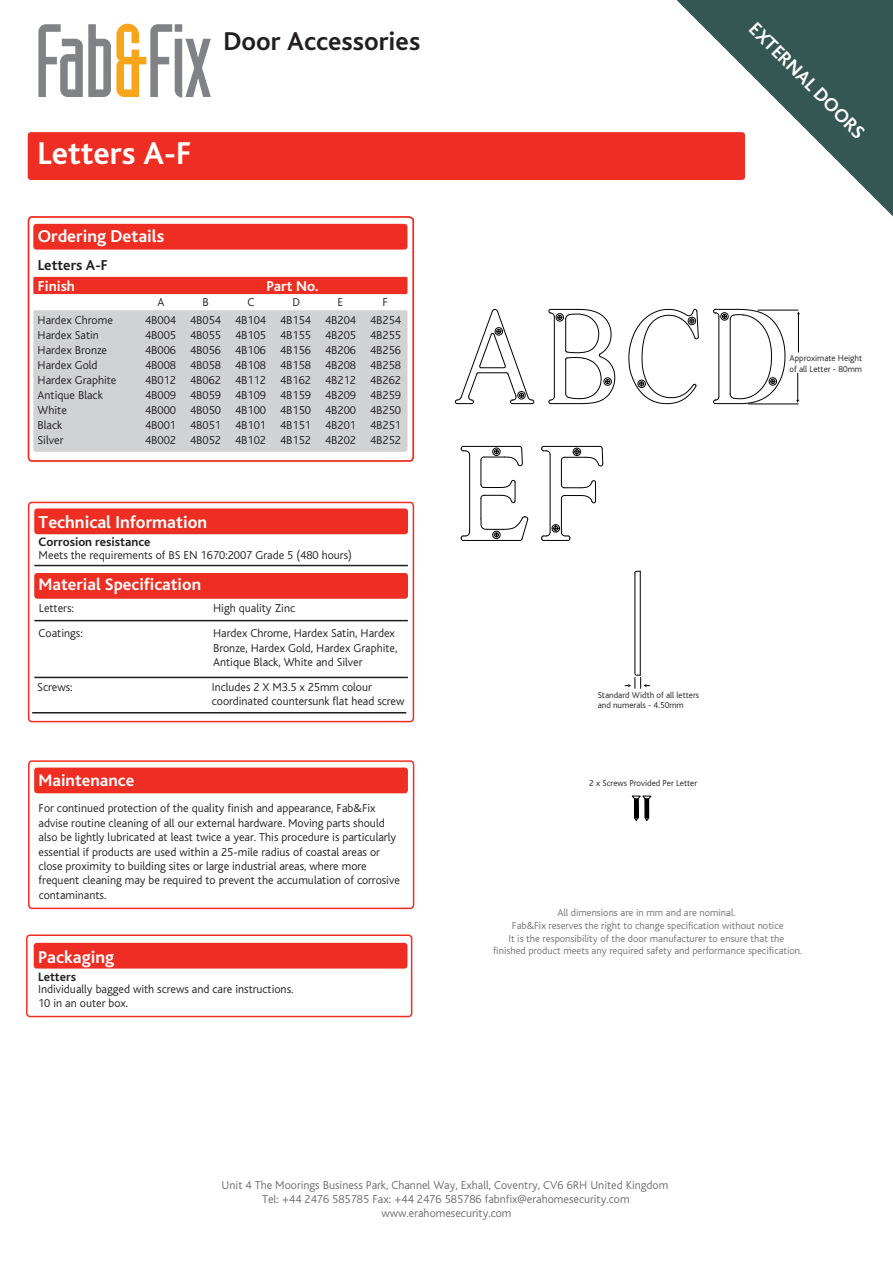
<style>
.page{position:relative;width:893px;height:1263px;background:#fff}
.page>*{position:absolute;margin:0;border:0;box-sizing:border-box;transform-origin:0 0}
.t1{font:700 33px "Bliss";color:#fff}
.t2{font:700 27px "Bliss";color:#231f20}
.t3{font:700 19.5px "Bliss";color:#fff}
.t4{font:700 18px "Bliss";color:#fff}
.t5{font:700 17.4px "Bliss";color:#fff}
.t6{font:700 15px "Bliss";color:#fff}
.t7{font:700 15px "Bliss";color:#231f20}
.t8{font:700 12.75px "Bliss";color:#231f20}
.t9{font:300 12px/14.4px "Bliss";color:#231f20}
.t10{font:300 12px "Bliss";color:#6c6d70}
.t11{font:300 10.5px/12.6px "Bliss";color:#717275;text-align:center}
.t12{font:300 9px/10.8px "Bliss";color:#231f20}
</style>
<div class="page">
<svg style="left:38px;top:24px;width:173px;height:74px"></svg>
<svg style="left:27px;top:216px;width:386px;height:246px"></svg>
<div style="left:33px;top:277px;width:374px;height:17px;background:#ee2e22;border-radius:2px"></div>
<div style="left:33px;top:310px;width:374px;height:142px;background:#d1d2d4"></div>
<div style="left:33px;top:224px;width:374px;height:26px;background:#ee2e22;border-radius:3px"></div>
<hr style="left:550px;top:455px;width:1px;height:77px;background:#000">
<hr style="left:561px;top:498px;width:1px;height:34px;background:#000">
<hr style="left:543px;top:446px;width:57px;height:1px;background:#000">
<svg style="left:541px;top:446px;width:10px;height:9px"></svg>
<div style="left:552px;top:524px;width:8px;height:8px;border:1px solid #000;border-radius:50%"></div>
<svg style="left:561px;top:446px;width:43px;height:57px"></svg>
<svg style="left:541px;top:525px;width:30px;height:16px"></svg>
<hr style="left:463px;top:540px;width:57px;height:1px;background:#000">
<hr style="left:469px;top:455px;width:1px;height:77px;background:#000">
<hr style="left:463px;top:446px;width:56px;height:1px;background:#000">
<svg style="left:460px;top:446px;width:10px;height:10px"></svg>
<svg style="left:460px;top:531px;width:10px;height:10px"></svg>
<svg style="left:455px;top:309px;width:80px;height:95px"></svg>
<svg style="left:548px;top:309px;width:67px;height:95px"></svg>
<svg style="left:628px;top:309px;width:71px;height:95px"></svg>
<svg style="left:713px;top:309px;width:73px;height:95px"></svg>
<svg style="left:480px;top:446px;width:49px;height:95px"></svg>
<svg style="left:796px;top:373px;width:3px;height:30px"></svg>
<hr style="left:798px;top:314px;width:1px;height:38px;background:#000">
<hr style="left:748px;top:404px;width:50px;height:1px;background:#000">
<hr style="left:758px;top:310px;width:40px;height:1px;background:#000">
<svg style="left:625px;top:570px;width:25px;height:118px"></svg>
<svg style="left:631px;top:795px;width:21px;height:26px"></svg>
<hr style="left:32px;top:712px;width:374px;height:1px;background:#231f20">
<div style="left:28px;top:502px;width:386px;height:220px;border:2px solid #ee2e22;border-radius:3px"></div>
<div style="left:34px;top:508px;width:374px;height:26px;background:#ee2e22;border-radius:3px"></div>
<div style="left:34px;top:573px;width:374px;height:26px;background:#ee2e22;border-radius:3px"></div>
<hr style="left:34px;top:565px;width:374px;height:1px;background:#231f20">
<hr style="left:34px;top:620px;width:374px;height:1px;background:#231f20">
<hr style="left:34px;top:677px;width:374px;height:1px;background:#231f20">
<div style="left:28px;top:760px;width:386px;height:149px;border:2px solid #ee2e22;border-radius:3px"></div>
<div style="left:34px;top:767px;width:374px;height:26px;background:#ee2e22;border-radius:3px"></div>
<div style="left:26px;top:934px;width:386px;height:83px;border:2px solid #ee2e22;border-radius:3px"></div>
<div style="left:34px;top:943px;width:373px;height:25px;background:#ee2e22;border-radius:3px"></div>
<svg style="left:677px;top:0;width:216px;height:216px;fill:#355754"></svg>
<div style="left:28px;top:132px;width:717px;height:48px;background:#ee2e22;border-radius:3px"></div>
<h1 class="t1" style="left:38px;top:136px;width:156px">Letters A-F</h1>
<h3 class="t3" style="left:749px;top:9px;width:192px;rotate:45deg">CASEME T WINDOWS</h3>
<h3 class="t3" style="left:759px;top:19px;width:135px;rotate:45deg">EXTERNAL D O</h3>
<h3 class="t3" style="left:765px;top:22px;width:152px;rotate:45deg">&amp;SLIDING DOORS</h3>
<h3 class="t3" style="left:762px;top:24px;width:154px;rotate:45deg">INTERNAL DOORS</h3>
<h3 class="t3" style="left:769px;top:26px;width:139px;rotate:45deg">GATES &amp; OTHER</h3>
<h3 class="t3" style="left:770px;top:27px;width:138px;rotate:45deg">SLIDI G D ORS</h3>
<h2 class="t2" style="left:224px;top:27px;width:198px">Door Accessories</h2>
<h3 class="t3" style="left:769px;top:28px;width:125px;rotate:45deg">W ATHERSEAL</h3>
<h3 class="t3" style="left:779px;top:38px;width:103px;rotate:45deg">C OMPTON</h3>
<h3 class="t3" style="left:785px;top:42px;width:95px;rotate:45deg">WINDOWS</h3>
<h3 class="t3" style="left:798px;top:57px;width:49px;rotate:45deg">STEEL</h3>
<h3 class="t4" style="left:38px;top:227px;width:128px">Ordering Details</h3>
<p class="t7" style="left:38px;top:258px;width:72px">Letters A-F</p>
<p class="t6" style="left:38px;top:278px;width:39px">Finish</p>
<p class="t9" style="left:158px;top:295px;width:8px">A</p>
<p class="t9" style="left:203px;top:295px;width:8px">B</p>
<p class="t9" style="left:248px;top:295px;width:8px">C</p>
<p class="t6" style="left:266px;top:279px;width:54px">Part No.</p>
<p class="t9" style="left:293px;top:295px;width:9px">D</p>
<p class="t9" style="left:338px;top:295px;width:7px">E</p>
<p class="t9" style="left:383px;top:295px;width:7px">F</p>
<p class="t9" style="left:38px;top:313px;width:77px">Hardex Chrome</p>
<p class="t9" style="left:145px;top:313px;width:33px">4B004</p>
<p class="t9" style="left:190px;top:313px;width:33px">4B054</p>
<p class="t9" style="left:235px;top:313px;width:33px">4B104</p>
<p class="t9" style="left:280px;top:313px;width:33px">4B154</p>
<p class="t9" style="left:325px;top:313px;width:33px">4B204</p>
<p class="t9" style="left:370px;top:313px;width:33px">4B254</p>
<p class="t9" style="left:38px;top:328px;width:63px">Hardex Satin</p>
<p class="t9" style="left:145px;top:328px;width:33px">4B005</p>
<p class="t9" style="left:190px;top:328px;width:33px">4B055</p>
<p class="t9" style="left:235px;top:328px;width:33px">4B105</p>
<p class="t9" style="left:280px;top:328px;width:33px">4B155</p>
<p class="t9" style="left:325px;top:328px;width:33px">4B205</p>
<p class="t9" style="left:370px;top:328px;width:33px">4B255</p>
<p class="t9" style="left:38px;top:343px;width:71px">Hardex Bronze</p>
<p class="t9" style="left:145px;top:343px;width:33px">4B006</p>
<p class="t9" style="left:190px;top:343px;width:33px">4B056</p>
<p class="t9" style="left:235px;top:343px;width:33px">4B106</p>
<p class="t9" style="left:280px;top:343px;width:33px">4B156</p>
<p class="t9" style="left:325px;top:343px;width:33px">4B206</p>
<p class="t9" style="left:370px;top:343px;width:33px">4B256</p>
<p class="t9" style="left:38px;top:358px;width:62px">Hardex Gold</p>
<p class="t9" style="left:145px;top:358px;width:33px">4B008</p>
<p class="t9" style="left:190px;top:358px;width:33px">4B058</p>
<p class="t9" style="left:235px;top:358px;width:33px">4B108</p>
<p class="t9" style="left:280px;top:358px;width:33px">4B158</p>
<p class="t9" style="left:325px;top:358px;width:33px">4B208</p>
<p class="t9" style="left:370px;top:358px;width:33px">4B258</p>
<p class="t9" style="left:38px;top:373px;width:80px">Hardex Graphite</p>
<p class="t9" style="left:145px;top:373px;width:258px">4B012 4B062 4B112 4B162 4B212 4B262</p>
<p class="t9" style="left:38px;top:388px;width:67px">Antique Black</p>
<p class="t9" style="left:145px;top:388px;width:258px">4B009 4B059 4B109 4B159 4B209 4B259</p>
<p class="t9" style="left:38px;top:403px;width:31px">White</p>
<p class="t9" style="left:145px;top:403px;width:33px">4B000</p>
<p class="t9" style="left:38px;top:418px;width:26px">Black</p>
<p class="t9" style="left:145px;top:418px;width:33px">4B001</p>
<p class="t9" style="left:190px;top:403px;width:33px">4B050</p>
<p class="t9" style="left:190px;top:418px;width:33px">4B051</p>
<p class="t9" style="left:235px;top:403px;width:33px">4B100</p>
<p class="t9" style="left:235px;top:418px;width:33px">4B101</p>
<p class="t9" style="left:280px;top:403px;width:33px">4B150</p>
<p class="t9" style="left:280px;top:418px;width:33px">4B151</p>
<p class="t9" style="left:325px;top:403px;width:33px">4B200</p>
<p class="t9" style="left:325px;top:418px;width:33px">4B201</p>
<p class="t9" style="left:370px;top:403px;width:33px">4B250</p>
<p class="t9" style="left:370px;top:418px;width:33px">4B251</p>
<p class="t9" style="left:38px;top:433px;width:27px">Silver</p>
<p class="t9" style="left:370px;top:433px;width:33px">4B252</p>
<p class="t9" style="left:325px;top:433px;width:33px">4B202</p>
<p class="t9" style="left:280px;top:433px;width:33px">4B152</p>
<p class="t9" style="left:235px;top:433px;width:33px">4B102</p>
<p class="t9" style="left:190px;top:433px;width:33px">4B052</p>
<p class="t9" style="left:145px;top:433px;width:33px">4B002</p>
<h3 class="t4" style="left:39px;top:513px;width:170px">Technical Information</h3>
<p class="t8" style="left:39px;top:535px;width:113px">Corrosion resistance</p>
<p class="t9" style="left:39px;top:548px;width:315px">Meets the requirements of BS EN 1670:2007 Grade 5 (480 hours)</p>
<h3 class="t5" style="left:39px;top:575px;width:164px">Material Specification</h3>
<p class="t9" style="left:39px;top:601px;width:36px">Letters:</p>
<p class="t9" style="left:39px;top:626px;width:46px">Coatings:</p>
<p class="t9" style="left:213px;top:601px;width:84px">High quality Zinc</p>
<p class="t9" style="left:213px;top:626px;width:186px">Hardex Chrome, Hardex Satin, Hardex<br>Bronze, Hardex Gold, Hardex Graphite,<br>Antique Black, White and Silver</p>
<p class="t9" style="left:37px;top:680px;width:37px">Screws:</p>
<p class="t9" style="left:212px;top:680px;width:194px">Includes 2 X M3.5 x 25mm colour coordinated countersunk flat head screw</p>
<h3 class="t5" style="left:39px;top:771px;width:97px">Maintenance</h3>
<p class="t9" style="left:39px;top:801px;width:363px">For continued protection of the quality finish and appearance, Fab&amp;Fix advise routine cleaning of all our external hardware. Moving parts should also be lightly lubricated at least twice a year. This procedure is particularly essential if products are used within a 25-mile radius of coastal areas or close proximity to building sites or large industrial areas, where more frequent cleaning may be required to prevent the accumulation of corrosive contaminants.</p>
<h3 class="t4" style="left:38px;top:947px;width:78px">Packaging</h3>
<p class="t8" style="left:38px;top:970px;width:40px">Letters</p>
<p class="t9" style="left:38px;top:982px;width:257px">Individually bagged with screws and care instructions.<br>10 in an outer box.</p>
<p class="t12" style="left:789px;top:353px;width:74px">Approximate Height of all Letter - 80mm</p>
<p class="t12" style="left:598px;top:689px;width:103px">Standard Width of all letters and numerals - 4.50mm</p>
<p class="t12" style="left:589px;top:778px;width:109px">2 x Screws Provided Per Letter</p>
<p class="t11" style="left:493px;top:907px;width:311px">All dimensions are in mm and are nominal.<br>Fab&amp;Fix reserves the right to change specification without notice<br>It is the responsibility of the door manufacturer to ensure that the finished product meets any required safety and performance specification.</p>
<p class="t10" style="left:222px;top:1179px;width:448px">Unit 4 The Moorings Business Park, Channel Way, Exhall, Coventry, CV6 6RH United Kingdom</p>
<p class="t10" style="left:381px;top:1207px;width:132px">www.erahomesecurity.com</p>
<p class="t10" style="left:262px;top:1193px;width:369px">Tel: +44 2476 585785 Fax: +44 2476 585786 fabnfix@erahomesecurity.com</p>
</div>
